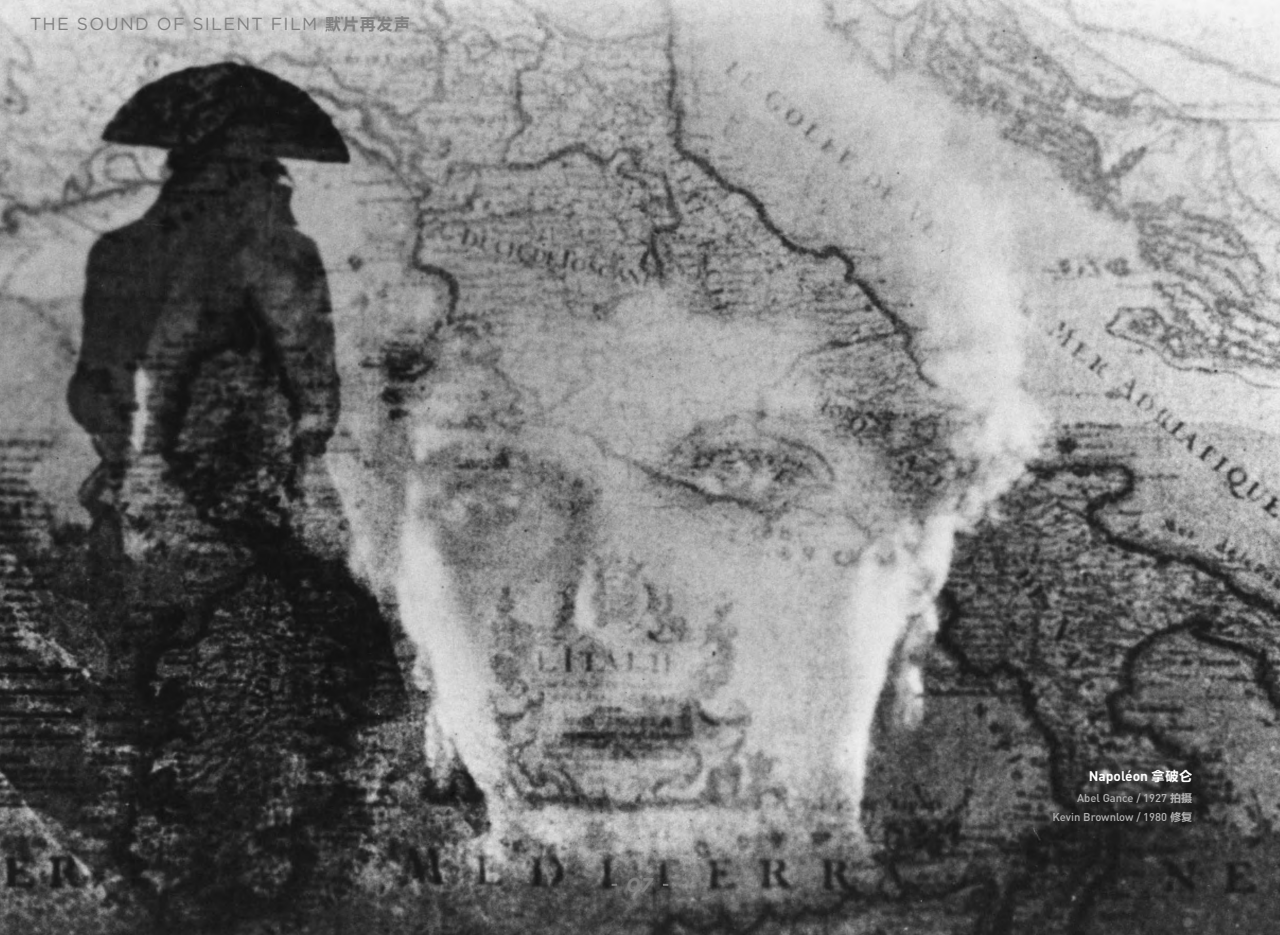
<style>
.page{position:relative;width:1280px;height:935px;background:#fff}
.page>*{position:absolute;margin:0;border:0;box-sizing:border-box;transform-origin:0 0}
.t1{font:italic 700 20px "Gotham";color:#808080}
.t2{font:17.5px "Gotham";letter-spacing:.075em;color:#808080}
.t3{font:700 13.75px "DIN Pro";color:#fff}
.t4{font:500 11.25px/18.8px "DIN Pro";color:#b3b3b3;text-align:right}
.s1{font-family:"FZLTCHJW GB1 0";font-size:16.88px}
.s2{font-family:"FZLTCHJW GB1 0";font-weight:400}
</style>
<div class="page">
<img style="left:0;top:0;width:1280px;height:935px">
<h2 class="t2" style="left:30px;top:15px;width:382px">THE SOUND OF SILENT FILM <span class="s1">默片再发声</span></h2>
<h1 class="t1" style="left:626px;top:874px;width:28px">07</h1>
<p class="t3" style="left:1089px;top:766px;width:105px">Napoléon <span class="s2">拿破仑</span></p>
<p class="t4" style="left:1053px;top:788px;width:141px">Abel Gance / 1927 <span class="s2">拍摄<br></span>Kevin Brownlow / 1980 <span class="s2">修复</span></p>
</div>
